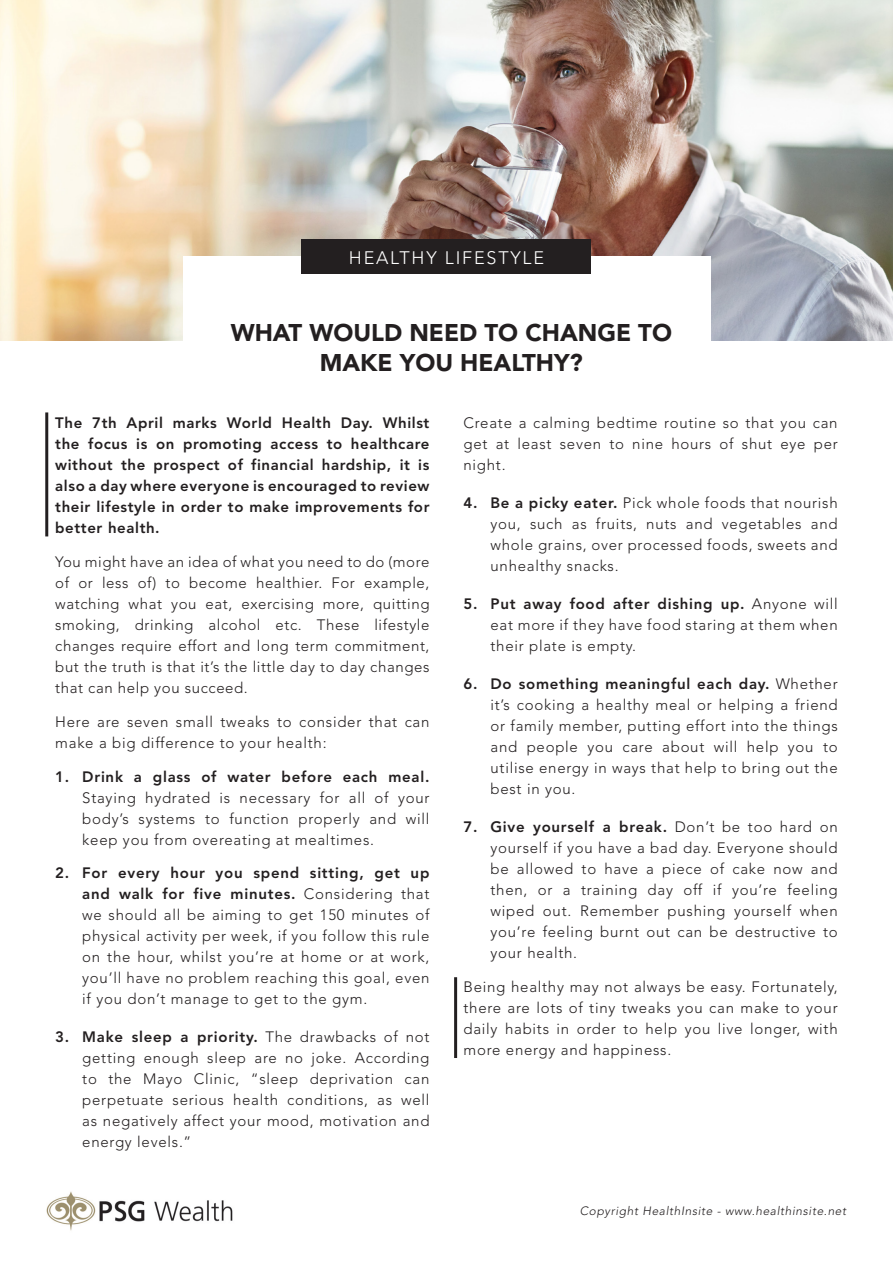
<style>
.page{position:relative;width:893px;height:1263px;background:#fff}
.page>*{position:absolute;margin:0;border:0;box-sizing:border-box;transform-origin:0 0}
.t1{font:900 24px/30px "Avenir LT Std";color:#231f20;text-align:center}
.t2{font:300 18px "Avenir LT Std";letter-spacing:.1em;color:#fff}
.t3{font:300 15px/21px "Avenir LT Std";letter-spacing:.05em;color:#231f20;text-align:justify}
.t4{font:800 15px/21px "Avenir LT Std";letter-spacing:.04em;color:#231f20;text-align:justify}
.t5{font:italic 300 12px "Avenir LT Std";letter-spacing:.05em;color:#231f20}
.s1{font-weight:800}
</style>
<div class="page">
<img style="left:0;top:0;width:893px;height:340px">
<div style="left:183px;top:257px;width:527px;height:170px;background:#fff"></div>
<div style="left:302px;top:240px;width:289px;height:34px;background:#231f20"></div>
<hr style="left:45px;top:412px;width:3px;height:124px;background:#231f20">
<hr style="left:454px;top:977px;width:3px;height:81px;background:#231f20">
<img style="left:46px;top:1191px;width:187px;height:40px">
<p class="t2" style="left:349px;top:247px;width:197px">HEALTHY LIFESTYLE</p>
<p class="t1" style="left:231px;top:318px;width:443px">WHAT WOULD NEED TO CHANGE TO<br>MAKE YOU HEALTHY?</p>
<p class="t4" style="left:55px;top:413px;width:376px">The 7th April marks World Health Day. Whilst the focus is on promoting access to healthcare without the prospect of financial hardship, it is also a day where everyone is encouraged to review their lifestyle in order to make improvements for better health.</p>
<p class="t3" style="left:55px;top:551px;width:376px">You might have an idea of what you need to do (more of or less of) to become healthier. For example, watching what you eat, exercising more, quitting smoking, drinking alcohol etc. These lifestyle changes require effort and long term commitment, but the truth is that it’s the little day to day changes that can help you succeed.</p>
<p class="t3" style="left:55px;top:711px;width:376px">Here are seven small tweaks to consider that can make a big difference to your health:</p>
<p class="t3" style="left:82px;top:766px;width:349px;text-indent:-27px"><span class="s1">1. Drink a glass of water before each meal.<br></span>Staying hydrated is necessary for all of your body’s systems to function properly and will keep you from overeating at mealtimes.</p>
<p class="t3" style="left:82px;top:863px;width:349px;text-indent:-27px"><span class="s1">2. For every hour you spend sitting, get up and walk for five minutes.</span> Considering that we should all be aiming to get 150 minutes of physical activity per week, if you follow this rule on the hour, whilst you’re at home or at work, you’ll have no problem reaching this goal, even if you don’t manage to get to the gym.</p>
<p class="t3" style="left:82px;top:1027px;width:349px;text-indent:-27px"><span class="s1">3. Make sleep a priority.</span> The drawbacks of not getting enough sleep are no joke. According to the Mayo Clinic, “sleep deprivation can perpetuate serious health conditions, as well as negatively affect your mood, motivation and energy levels.”</p>
<p class="t3" style="left:463px;top:413px;width:376px">Create a calming bedtime routine so that you can get at least seven to nine hours of shut eye per night.</p>
<p class="t3" style="left:490px;top:493px;width:349px;text-indent:-27px"><span class="s1">4. Be a picky eater.</span> Pick whole foods that nourish you, such as fruits, nuts and vegetables and whole grains, over processed foods, sweets and unhealthy snacks.</p>
<p class="t3" style="left:490px;top:594px;width:349px;text-indent:-27px"><span class="s1">5. Put away food after dishing up.</span> Anyone will eat more if they have food staring at them when their plate is empty.</p>
<p class="t3" style="left:490px;top:674px;width:349px;text-indent:-27px"><span class="s1">6. Do something meaningful each day.</span> Whether it’s cooking a healthy meal or helping a friend or family member, putting effort into the things and people you care about will help you to utilise energy in ways that help to bring out the best in you.</p>
<p class="t3" style="left:490px;top:817px;width:349px;text-indent:-27px"><span class="s1">7. Give yourself a break.</span> Don’t be too hard on yourself if you have a bad day. Everyone should be allowed to have a piece of cake now and then, or a training day off if you’re feeling wiped out. Remember pushing yourself when you’re feeling burnt out can be destructive to your health.</p>
<p class="t3" style="left:463px;top:976px;width:376px">Being healthy may not always be easy. Fortunately, there are lots of tiny tweaks you can make to your daily habits in order to help you live longer, with more energy and happiness.</p>
<p class="t5" style="left:580px;top:1204px;width:268px">Copyright HealthInsite - www.healthinsite.net</p>
</div>
